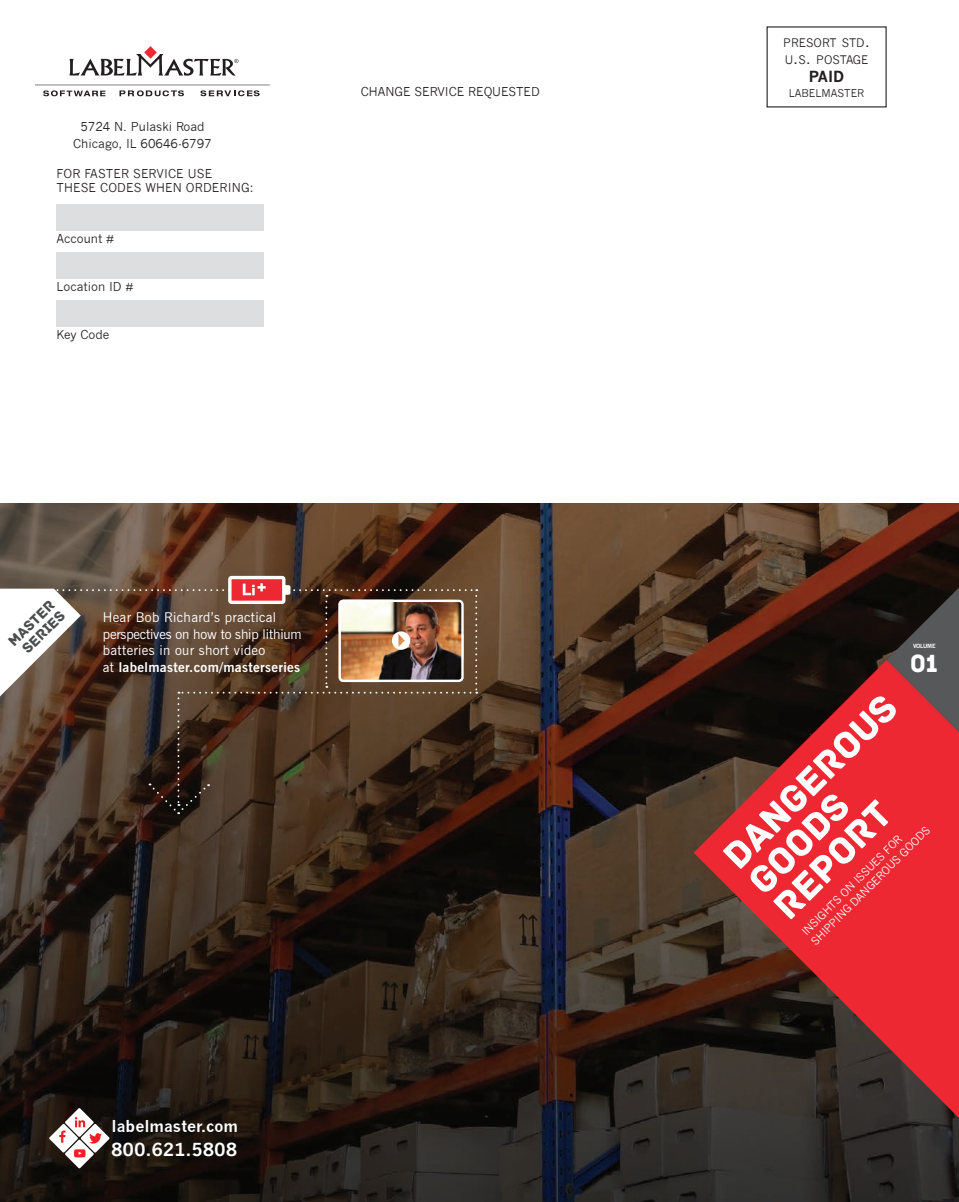
<style>
.page{position:relative;width:959px;height:1202px;background:#fff}
.page>*{position:absolute;margin:0;border:0;box-sizing:border-box;transform-origin:0 0}
.t1{font:39.3px/35.5px "Archive";color:#fff}
.t2{font:26.25px "Archive";color:#fff}
.t3{font:700 17.55px "News Gothic";letter-spacing:.025em;color:#fff}
.t4{font:700 15.75px "News Gothic";color:#fff}
.t5{font:15px "Archive";color:#4b4c4d}
.t6{font:700 15px "News Gothic";color:#231f20}
.t7{font:13.5px/16.5px "News Gothic";letter-spacing:.025em;color:#fff}
.t8{font:12px/14.4px "News Gothic";color:#231f20}
.t9{font:11.55px "News Gothic";color:#231f20}
.t10{font:10.8px/13.4px "News Gothic";color:#fff}
.t11{font:10.5px "News Gothic";color:#231f20}
.t12{font:700 5.55px "News Gothic";letter-spacing:-.025em;color:#fff}
.s1{font-weight:700}
.s2{font-size:16.5px}
</style>
<div class="page">
<svg style="left:119px;top:90px;width:65px;height:6px"></svg>
<svg style="left:69px;top:46px;width:169px;height:30px"></svg>
<svg style="left:200px;top:90px;width:59px;height:6px"></svg>
<svg style="left:43px;top:90px;width:62px;height:6px"></svg>
<hr style="left:35px;top:85px;width:235px;height:1px;background:#828283">
<div style="left:57px;top:205px;width:207px;height:26px;background:#dddee0"></div>
<div style="left:57px;top:252px;width:207px;height:26px;background:#dddee0"></div>
<div style="left:57px;top:300px;width:207px;height:26px;background:#dddee0"></div>
<img style="left:0;top:503px;width:958px;height:699px">
<svg style="left:49px;top:1108px;width:61px;height:60px"></svg>
<svg style="left:0;top:576px;width:477px;height:238px;background:#5d4738"></svg>
<svg style="left:886px;top:587px;width:72px;height:73px;background:#333231"></svg>
<svg style="left:693px;top:660px;width:265px;height:458px;background:#94282a"></svg>
<p class="t8" style="left:80px;top:120px;width:126px">5724 N. Pulaski Road</p>
<p class="t8" style="left:73px;top:136px;width:140px">Chicago, IL 60646-6797</p>
<p class="t8" style="left:57px;top:166px;width:198px">FOR FASTER SERVICE USE<br>THESE CODES WHEN ORDERING:</p>
<p class="t8" style="left:57px;top:231px;width:59px">Account #</p>
<p class="t8" style="left:57px;top:280px;width:78px">Location ID #</p>
<p class="t8" style="left:57px;top:327px;width:54px">Key Code</p>
<p class="t8" style="left:361px;top:85px;width:181px">CHANGE SERVICE REQUESTED</p>
<p class="t5" style="left:5px;top:637px;width:60px;rotate:-45deg">Master</p>
<p class="t5" style="left:19px;top:644px;width:55px;rotate:-45deg">Series</p>
<p class="t7" style="left:103px;top:609px;width:200px">Hear Bob Richard’s practical perspectives on how to ship lithium batteries in our short video<br>at <span class="s1">labelmaster.com/masterseries</span></p>
<p class="t4" style="left:111px;top:1117px;width:128px">labelmaster.com</p>
<p class="t3" style="left:111px;top:1138px;width:127px">800.621.5808</p>
<p class="t9" style="left:783px;top:36px;width:88px">PRESORT STD<span class="s2">.</span></p>
<p class="t9" style="left:784px;top:53px;width:85px">U<span class="s2">.</span>S<span class="s2">.</span> POSTAGE</p>
<p class="t6" style="left:808px;top:67px;width:37px">PAID</p>
<p class="t11" style="left:788px;top:87px;width:77px">LABELMASTER</p>
<p class="t12" style="left:913px;top:643px;width:24px">VOLUME</p>
<p class="t2" style="left:910px;top:647px;width:29px">01</p>
<p class="t1" style="left:717px;top:850px;width:229px;rotate:-45deg">DANGEROUS<br>GOODS<br>REPORT</p>
<p class="t10" style="left:799px;top:928px;width:164px;rotate:-45deg">INSIGHTS ON ISSUES FOR<br>SHIPPING DANGEROUS GOODS</p>
</div>
